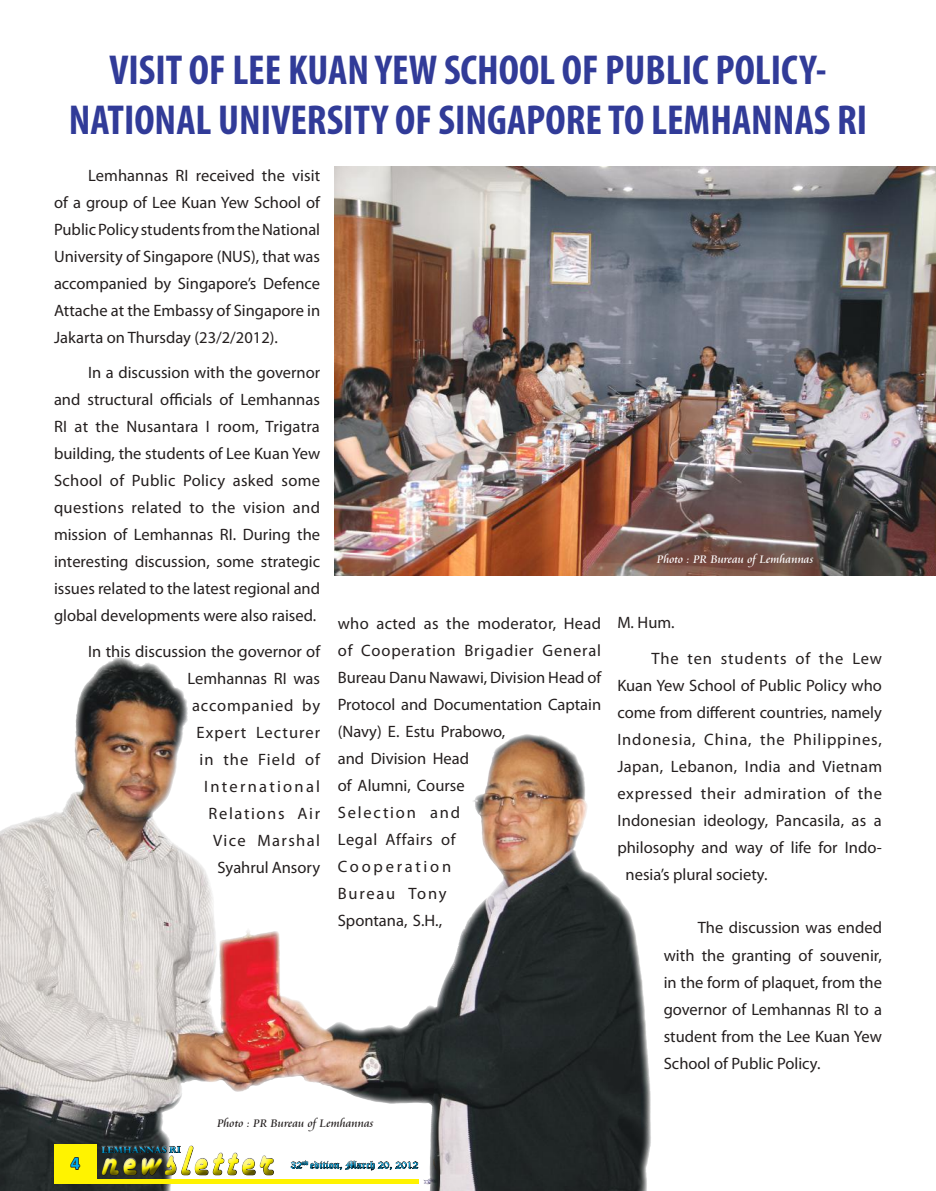
<style>
.page{position:relative;width:936px;height:1191px;background:#fff}
.page>*{position:absolute;margin:0;border:0;box-sizing:border-box;transform-origin:0 0}
.t1{font:43.2px "Harlow Solid";letter-spacing:.13em;color:#fff300;scale:.78 1}
.t2{font:700 condensed 42px/50.4px "Myriad Pro";color:#313b98;text-align:center}
.t3{font:700 18px "Calibri";color:#00aeef}
.t4{font:16.5px/27px "Myriad Pro";color:#241f1f;text-align:justify}
.t5{font:16.5px/27px "Myriad Pro";letter-spacing:.05em;color:#241f1f;text-align:right}
.t6{font:16.5px "Myriad Pro";letter-spacing:.02em;color:#241f1f}
.t7{font:16.5px "Myriad Pro";letter-spacing:.045em;color:#241f1f}
.t8{font:16.5px/35.5px "Myriad Pro";letter-spacing:.055em;color:#241f1f}
.t9{font:12px "Cataneo BT";color:#fff}
.t10{font:12px "Cataneo BT";color:#241f1f}
.t11{font:10.65px "Old English Text";color:#00aeef;scale:1.06 1}
.t12{font:700 10.65px "Perpetua";color:#00aeef;scale:1.06 1}
</style>
<div class="page">
<img style="left:0;top:657px;width:271px;height:534px">
<div style="left:88px;top:1134px;width:234px;height:57px;background:#232a29"></div>
<div style="left:54px;top:1144px;width:43px;height:37px;background:#fff300"></div>
<svg style="left:70px;top:1157px;width:11px;height:13px"></svg>
<hr style="left:54px;top:1179px;width:364px;height:4px;background:#fff300">
<img style="left:271px;top:734px;width:380px;height:457px">
<img style="left:335px;top:166px;width:600px;height:409px">
<svg style="left:101px;top:1077px;width:318px;height:114px"></svg>
<h2 class="t2" style="left:69px;top:44px;width:800px">VISIT OF LEE KUAN YEW SCHOOL OF PUBLIC POLICY-<br>NATIONAL UNIVERSITY OF SINGAPORE TO LEMHANNAS RI</h2>
<p class="t4" style="left:54px;top:161px;width:268px;text-indent:34px">Lemhannas RI received the visit of a group of Lee Kuan Yew School of Public Policy students from the National University of Singapore (NUS), that was accompanied by Singapore’s Defence Attache at the Embassy of Singapore in Jakarta on Thursday (23/2/2012).</p>
<p class="t4" style="left:54px;top:359px;width:267px;text-indent:34px">In a discussion with the governor and structural officials of Lemhannas RI at the Nusantara I room, Trigatra building, the students of Lee Kuan Yew School of Public Policy asked some questions related to the vision and mission of Lemhannas RI. During the interesting discussion, some strategic issues related to the latest regional and global developments were also raised.</p>
<p class="t5" style="left:88px;top:637px;width:233px">In this discussion the governor of<br>Lemhannas RI was accompanied by<br>Expert Lecturer<br>in the Field of<br>International<br>Relations Air<br>Vice Marshal<br>Syahrul Ansory</p>
<p class="t9" style="left:656px;top:552px;width:158px">Photo : PR Bureau ofLemhannas</p>
<p class="t4" style="left:338px;top:609px;width:265px;text-align:left">who acted as the moderator, Head of Cooperation Brigadier General<br>Bureau Danu Nawawi, Division Head of<br>Protocol and Documentation Captain (Navy) E. Estu Prabowo,<br>and Division Head<br>of Alumni, Course<br>Selection and<br>Legal Affairs of<br>Cooperation<br>Bureau Tony<br>Spontana, S.H.,</p>
<p class="t8" style="left:651px;top:604px;width:232px;text-indent:-34px">M. Hum.<br>The ten students of the Lew</p>
<p class="t4" style="left:617px;top:671px;width:266px">Kuan Yew School of Public Policy who</p>
<p class="t4" style="left:617px;top:698px;width:266px">come from different countries, namely</p>
<p class="t5" style="left:617px;top:725px;width:266px">Indonesia, China, the Philippines,</p>
<p class="t6" style="left:617px;top:756px;width:266px">Japan, Lebanon, India and Vietnam</p>
<p class="t7" style="left:617px;top:783px;width:266px">expressed their admiration of the</p>
<p class="t4" style="left:617px;top:806px;width:266px">Indonesian ideology, Pancasila, as a</p>
<p class="t4" style="left:617px;top:833px;width:266px">philosophy and way of life for Indo-</p>
<p class="t4" style="left:625px;top:860px;width:143px">nesia’s plural society.</p>
<p class="t4" style="left:663px;top:914px;width:220px;text-indent:34px">The discussion was ended with the granting of souvenir, in the form of plaquet, from the governor of Lemhannas RI to a student from the Lee Kuan Yew School of Public Policy.</p>
<p class="t3" style="left:71px;top:1151px;width:11px">4</p>
<p class="t10" style="left:217px;top:1116px;width:158px">Photo : PR Bureau ofLemhannas</p>
<h1 class="t1" style="left:101px;top:1137px;width:221px">newsletter</h1>
<p class="t12" style="left:102px;top:1142px;width:76px">LEMHANNAS RI</p>
<p class="t11" style="left:290px;top:1157px;width:122px">32<sup>nd</sup> edition, March 20, 2012</p>
</div>
